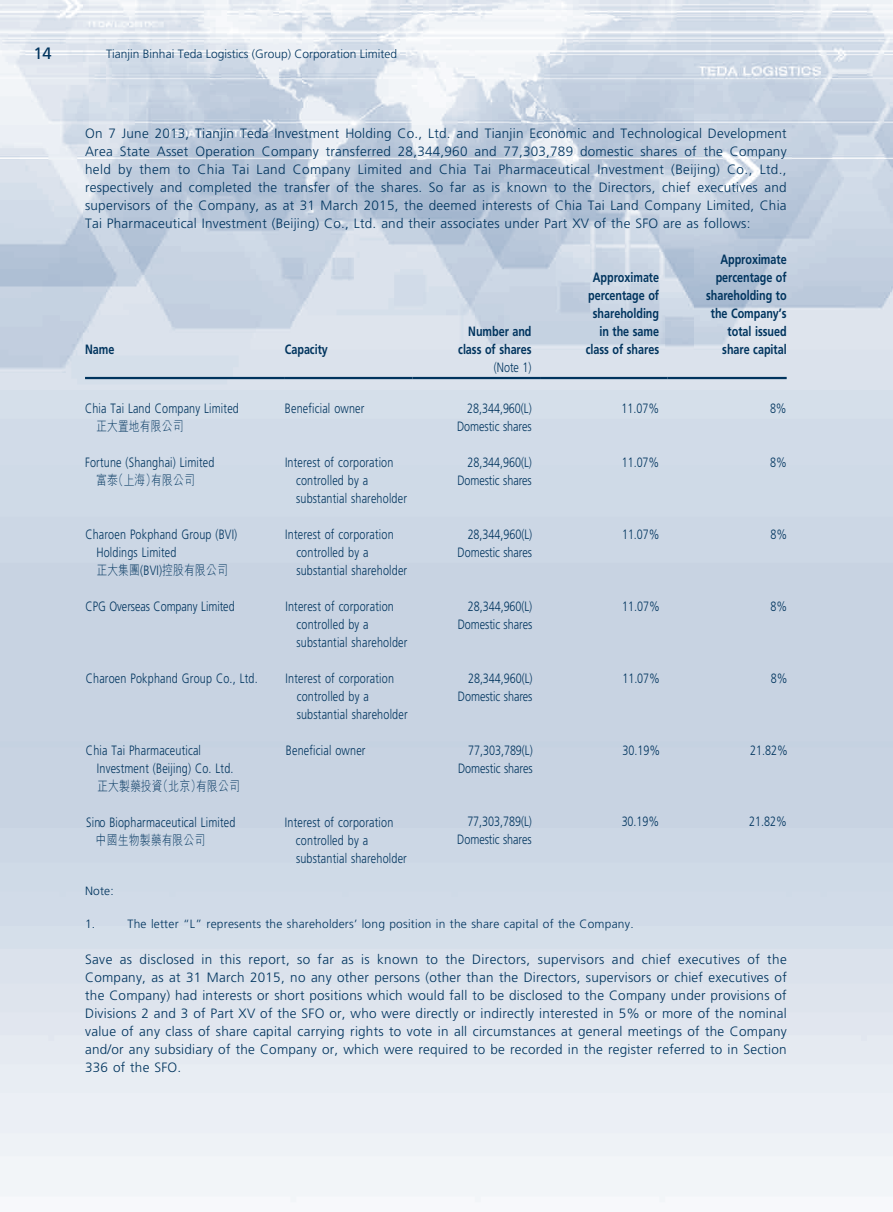
<style>
.page{position:relative;width:893px;height:1212px;background:#fff}
.page>*{position:absolute;margin:0;border:0;box-sizing:border-box;transform-origin:0 0}
.t1{font:16.5px "Frutiger LT Std";color:#00345e}
.t2{font:300 13.5px/18px "Frutiger LT Std";letter-spacing:.015em;color:#00345e;text-align:justify}
.t3{font:300 13.5px/18px "Frutiger LT Std";letter-spacing:.015em;color:#00345e;scale:.8 1}
.t4{font:300 13.5px/18px "Frutiger LT Std";letter-spacing:-.005em;color:#00345e;text-align:right;scale:.8 1}
.t5{font:700 13.5px/18px "Frutiger LT Std";letter-spacing:-.005em;color:#00345e;text-align:right;scale:.8 1}
.t6{font:300 13.5px "M Hei HK";letter-spacing:.015em;color:#00345e;scale:.8 1}
.t7{font:300 12px "Frutiger LT Std";letter-spacing:.015em;color:#00345e}
.s1{font-family:"Frutiger LT Std"}
</style>
<div class="page">
<img style="left:0;top:0;width:893px;height:1202px">
<hr style="left:85px;top:377px;width:200px;height:2px;background:#00345e">
<hr style="left:285px;top:377px;width:127px;height:2px;background:#00345e">
<hr style="left:412px;top:377px;width:128px;height:2px;background:#00345e">
<hr style="left:540px;top:377px;width:128px;height:2px;background:#00345e">
<hr style="left:668px;top:377px;width:119px;height:2px;background:#00345e">
<p class="t1" style="left:33px;top:43px;width:20px">14</p>
<p class="t7" style="left:106px;top:47px;width:292px">Tianjin Binhai Teda Logistics (Group) Corporation Limited</p>
<p class="t2" style="left:85px;top:124px;width:703px">On 7 June 2013, Tianjin Teda Investment Holding Co., Ltd. and Tianjin Economic and Technological Development Area State Asset Operation Company transferred 28,344,960 and 77,303,789 domestic shares of the Company held by them to Chia Tai Land Company Limited and Chia Tai Pharmaceutical Investment (Beijing) Co., Ltd., respectively and completed the transfer of the shares. So far as is known to the Directors, chief executives and supervisors of the Company, as at 31 March 2015, the deemed interests of Chia Tai Land Company Limited, Chia Tai Pharmaceutical Investment (Beijing) Co., Ltd. and their associates under Part XV of the SFO are as follows:</p>
<p class="t5" style="left:85px;top:340px;width:38px">Name</p>
<p class="t5" style="left:285px;top:340px;width:55px">Capacity</p>
<p class="t5" style="left:458px;top:322px;width:93px">Number and class of shares</p>
<p class="t3" style="left:494px;top:358px;width:48px">(Note 1)</p>
<p class="t5" style="left:586px;top:268px;width:93px">Approximate percentage of shareholding in the same class of shares</p>
<p class="t5" style="left:706px;top:250px;width:102px">Approximate percentage of shareholding to the Company’s total issued share capital</p>
<p class="t3" style="left:85px;top:399px;width:194px">Chia Tai Land Company Limited</p>
<p class="t6" style="left:96px;top:416px;width:111px">正大置地有限公司</p>
<p class="t3" style="left:85px;top:453px;width:163px">Fortune (Shanghai) Limited</p>
<p class="t6" style="left:96px;top:470px;width:125px">富泰（上海）有限公司</p>
<p class="t3" style="left:96px;top:525px;width:178px;text-indent:-11px">Charoen Pokphand Group (BVI)<br>Holdings Limited</p>
<p class="t6" style="left:96px;top:560px;width:166px">正大集團<span class="s1">(BVI)</span>控股有限公司</p>
<p class="t3" style="left:285px;top:400px;width:101px">Beneficial owner</p>
<p class="t4" style="left:457px;top:399px;width:95px">28,344,960(L)<br>Domestic shares</p>
<p class="t3" style="left:621px;top:399px;width:49px">11.07%</p>
<p class="t3" style="left:770px;top:399px;width:22px">8%</p>
<p class="t3" style="left:296px;top:454px;width:140px;text-indent:-11px">Interest of corporation controlled by a substantial shareholder</p>
<p class="t4" style="left:457px;top:453px;width:95px">28,344,960(L)<br>Domestic shares</p>
<p class="t3" style="left:622px;top:453px;width:49px">11.07%</p>
<p class="t3" style="left:770px;top:453px;width:22px">8%</p>
<p class="t3" style="left:296px;top:526px;width:140px;text-indent:-11px">Interest of corporation controlled by a substantial shareholder</p>
<p class="t4" style="left:458px;top:525px;width:95px">28,344,960(L)<br>Domestic shares</p>
<p class="t3" style="left:622px;top:525px;width:49px">11.07%</p>
<p class="t3" style="left:770px;top:525px;width:22px">8%</p>
<p class="t4" style="left:86px;top:597px;width:188px">CPG Overseas Company Limited</p>
<p class="t3" style="left:296px;top:598px;width:140px;text-indent:-11px">Interest of corporation controlled by a substantial shareholder</p>
<p class="t4" style="left:458px;top:597px;width:95px">28,344,960(L)<br>Domestic shares</p>
<p class="t3" style="left:622px;top:597px;width:49px">11.07%</p>
<p class="t3" style="left:771px;top:597px;width:22px">8%</p>
<p class="t3" style="left:86px;top:669px;width:216px">Charoen Pokphand Group Co., Ltd.</p>
<p class="t3" style="left:297px;top:670px;width:140px;text-indent:-11px">Interest of corporation controlled by a substantial shareholder</p>
<p class="t4" style="left:458px;top:669px;width:95px">28,344,960(L)<br>Domestic shares</p>
<p class="t3" style="left:622px;top:669px;width:49px">11.07%</p>
<p class="t3" style="left:771px;top:669px;width:22px">8%</p>
<p class="t3" style="left:97px;top:741px;width:172px;text-indent:-11px">Chia Tai Pharmaceutical<br>Investment (Beijing) Co. Ltd.</p>
<p class="t6" style="left:97px;top:776px;width:180px">正大製藥投資（北京）有限公司</p>
<p class="t3" style="left:286px;top:742px;width:101px">Beneficial owner</p>
<p class="t4" style="left:458px;top:741px;width:95px">77,303,789(L)<br>Domestic shares</p>
<p class="t3" style="left:623px;top:741px;width:49px">30.19%</p>
<p class="t3" style="left:750px;top:741px;width:49px">21.82%</p>
<p class="t3" style="left:86px;top:813px;width:188px">Sino Biopharmaceutical Limited</p>
<p class="t6" style="left:96px;top:830px;width:139px">中國生物製藥有限公司</p>
<p class="t3" style="left:296px;top:813px;width:140px;text-indent:-11px">Interest of corporation controlled by a substantial shareholder</p>
<p class="t4" style="left:457px;top:813px;width:95px">77,303,789(L)<br>Domestic shares</p>
<p class="t3" style="left:622px;top:813px;width:49px">30.19%</p>
<p class="t3" style="left:749px;top:813px;width:49px">21.82%</p>
<p class="t7" style="left:85px;top:883px;width:30px">Note:</p>
<p class="t7" style="left:85px;top:916px;width:12px">1.</p>
<p class="t7" style="left:128px;top:916px;width:508px">The letter “L” represents the shareholders’ long position in the share capital of the Company.</p>
<p class="t2" style="left:85px;top:950px;width:703px">Save as disclosed in this report, so far as is known to the Directors, supervisors and chief executives of the Company, as at 31 March 2015, no any other persons (other than the Directors, supervisors or chief executives of the Company) had interests or short positions which would fall to be disclosed to the Company under provisions of Divisions 2 and 3 of Part XV of the SFO or, who were directly or indirectly interested in 5% or more of the nominal value of any class of share capital carrying rights to vote in all circumstances at general meetings of the Company and/or any subsidiary of the Company or, which were required to be recorded in the register referred to in Section 336 of the SFO.</p>
</div>
